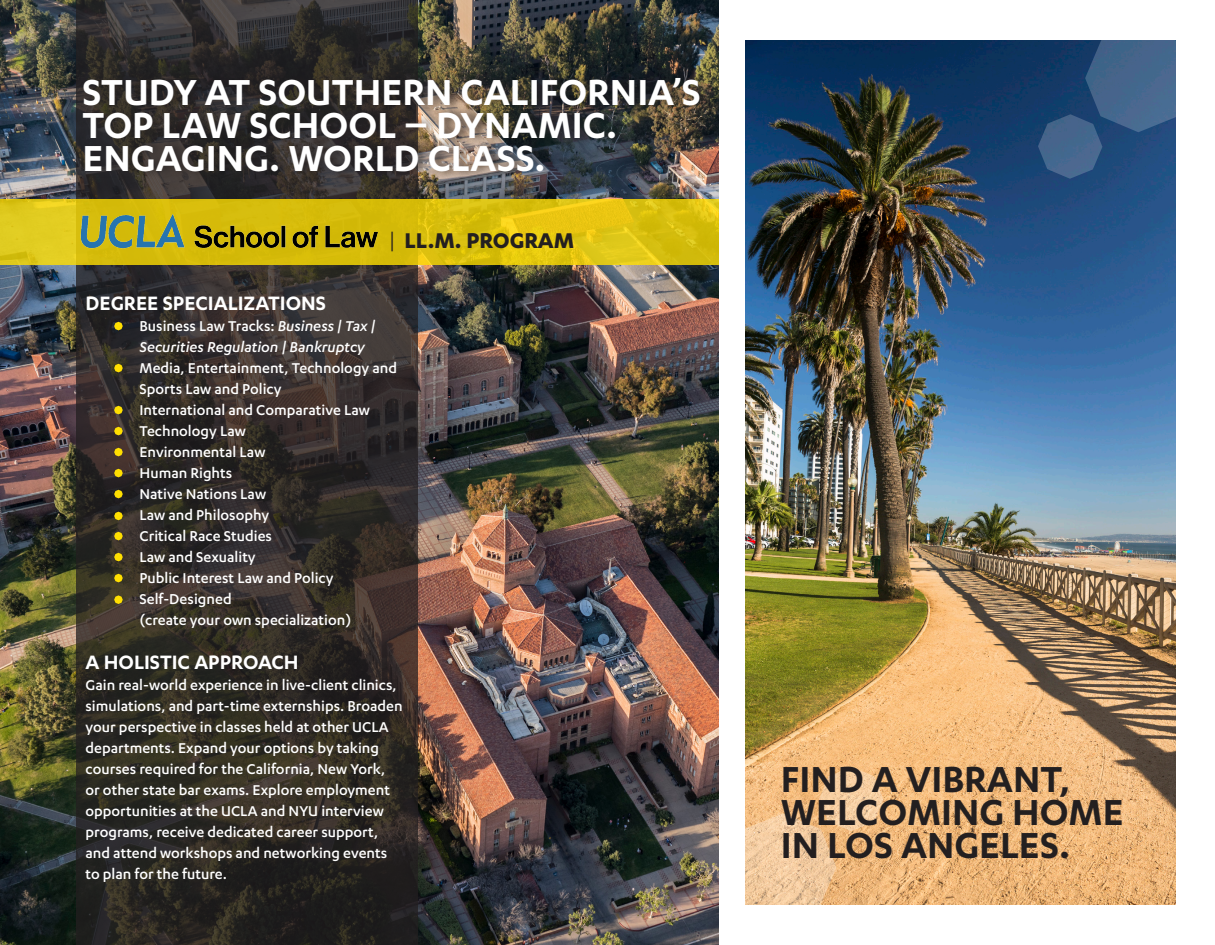
<style>
.page{position:relative;width:1215px;height:945px;background:#fff}
.page>*{position:absolute;margin:0;border:0;box-sizing:border-box;transform-origin:0 0}
.t1{font:600 42px/33px "Karbon";color:#fff}
.t2{font:600 42px/33px "Karbon";color:#231f20}
.t3{font:700 24.75px "Karbon";color:#231f20}
.t4{font:600 22.5px "Karbon";color:#fff}
.t5{font:500 16.5px/21px "Karbon";color:#fff}
.t6{font:italic 500 16.5px/21px "Karbon";color:#fff}
.s1{font-weight:400;font-size:24px}
.s2{font-style:normal}
</style>
<div class="page">
<img style="left:0;top:0;width:718px;height:945px">
<img style="left:746px;top:40px;width:430px;height:864px">
<svg style="left:76px;top:0;width:342px;height:944px"></svg>
<div style="left:80px;top:70px;width:631px;height:110px;background:#231f20;opacity:.75"></div>
<svg style="left:0;top:200px;width:718px;height:65px"></svg>
<img style="left:74px;top:194px;width:328px;height:75px">
<svg style="left:114px;top:322px;width:9px;height:8px"></svg>
<svg style="left:114px;top:364px;width:9px;height:8px"></svg>
<svg style="left:114px;top:512px;width:9px;height:8px"></svg>
<svg style="left:114px;top:406px;width:9px;height:8px"></svg>
<svg style="left:114px;top:427px;width:9px;height:8px"></svg>
<svg style="left:114px;top:448px;width:9px;height:8px"></svg>
<svg style="left:114px;top:469px;width:9px;height:8px"></svg>
<svg style="left:114px;top:490px;width:9px;height:8px"></svg>
<svg style="left:114px;top:532px;width:9px;height:8px"></svg>
<svg style="left:114px;top:553px;width:9px;height:8px"></svg>
<svg style="left:114px;top:574px;width:9px;height:8px"></svg>
<svg style="left:114px;top:595px;width:9px;height:9px"></svg>
<svg style="left:1038px;top:40px;width:138px;height:139px"></svg>
<svg style="left:745px;top:767px;width:139px;height:138px"></svg>
<p class="t1" style="left:82px;top:74px;width:620px">STUDY AT SOUTHERN CALIFORNIA’S<br>TOP LAW SCHOOL – DYNAMIC.</p>
<p class="t1" style="left:82px;top:140px;width:465px">ENGAGING. WORLD CLASS.</p>
<p class="t3" style="left:389px;top:226px;width:187px"><span class="s1">|</span> LL.M. PROGRAM</p>
<p class="t4" style="left:86px;top:291px;width:242px">DEGREE SPECIALIZATIONS</p>
<p class="t6" style="left:140px;top:315px;width:237px"><span class="s2">Business Law Tracks:</span> Business | Tax |<br>Securities Regulation | Bankruptcy</p>
<p class="t5" style="left:140px;top:357px;width:259px">Media, Entertainment, Technology and<br>Sports Law and Policy</p>
<p class="t5" style="left:139px;top:399px;width:232px">International and Comparative Law</p>
<p class="t5" style="left:139px;top:420px;width:108px">Technology Law</p>
<p class="t5" style="left:139px;top:441px;width:127px">Environmental Law</p>
<p class="t5" style="left:139px;top:462px;width:94px">Human Rights</p>
<p class="t5" style="left:139px;top:483px;width:128px">Native Nations Law</p>
<p class="t5" style="left:139px;top:504px;width:131px">Law and Philosophy</p>
<p class="t5" style="left:139px;top:525px;width:134px">Critical Race Studies</p>
<p class="t5" style="left:139px;top:546px;width:118px">Law and Sexuality</p>
<p class="t5" style="left:139px;top:567px;width:196px">Public Interest Law and Policy</p>
<p class="t5" style="left:140px;top:588px;width:213px">Self-Designed<br>(create your own specialization)</p>
<p class="t4" style="left:86px;top:649px;width:215px">A HOLISTIC APPROACH</p>
<p class="t5" style="left:86px;top:674px;width:319px">Gain real-world experience in live-client clinics, simulations, and part-time externships. Broaden your perspective in classes held at other UCLA departments. Expand your options by taking courses required for the California, New York, or other state bar exams. Explore employment opportunities at the UCLA and NYU interview programs, receive dedicated career support, and attend workshops and networking events to plan for the future.</p>
<p class="t2" style="left:781px;top:761px;width:344px">FIND A VIBRANT,<br>WELCOMING HOME</p>
<p class="t2" style="left:781px;top:827px;width:291px">IN LOS ANGELES.</p>
</div>
